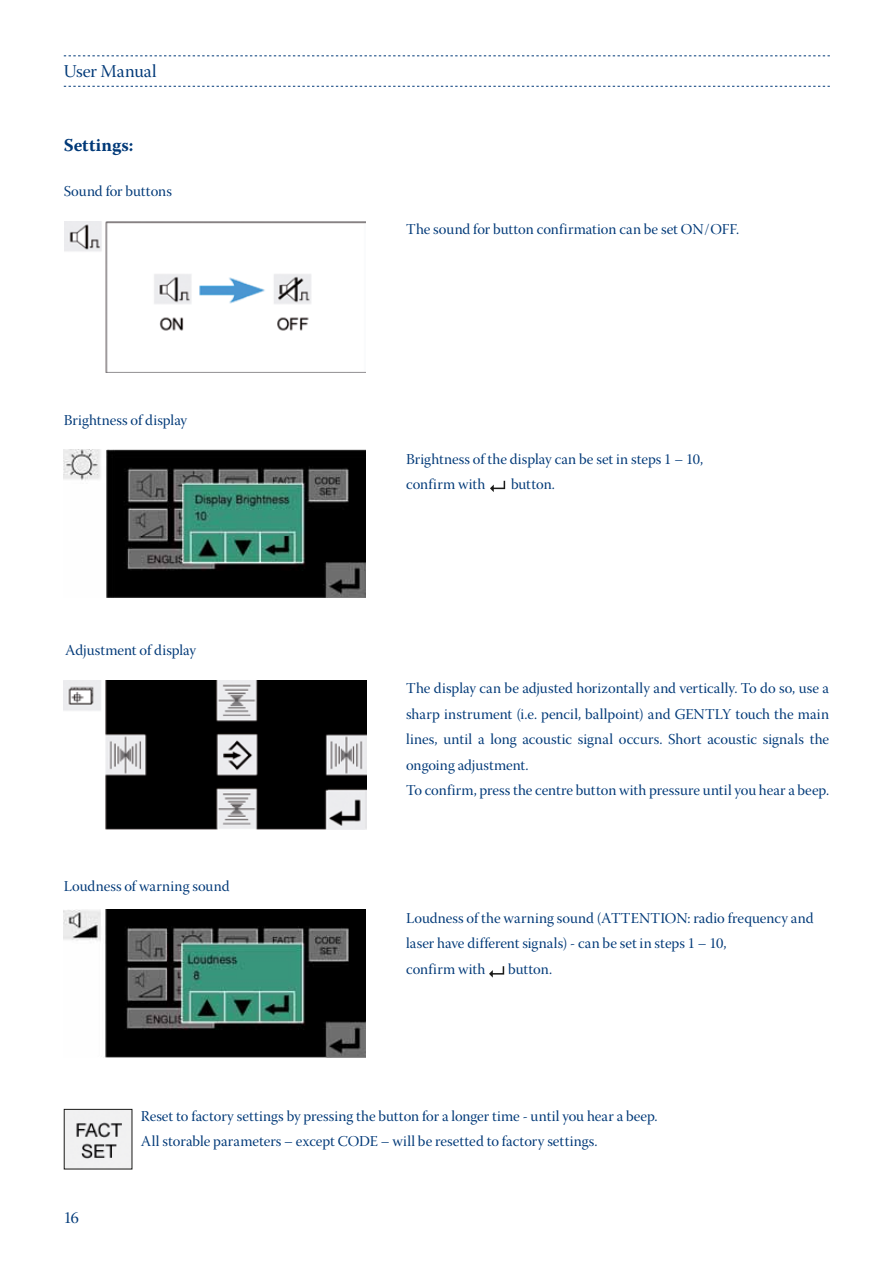
<style>
.page{position:relative;width:893px;height:1263px;background:#fff}
.page>*{position:absolute;margin:0;border:0;box-sizing:border-box;transform-origin:0 0}
.t1{font:18px "Warnock Pro Subh";letter-spacing:-.005em;color:#003978}
.t2{font:700 18px "Warnock Pro";letter-spacing:.01em;color:#003978}
.t3{font:16.5px "Warnock Pro Subh";color:#003978}
.t4{font:15px/25.5px "Warnock Pro Subh";color:#003978}
</style>
<div class="page">
<svg style="left:64px;top:56px;width:766px;height:1px"></svg>
<svg style="left:64px;top:86px;width:766px;height:1px"></svg>
<img style="left:65px;top:222px;width:301px;height:151px">
<img style="left:64px;top:449px;width:302px;height:148px">
<img style="left:64px;top:909px;width:301px;height:148px">
<img style="left:64px;top:680px;width:302px;height:149px">
<img style="left:66px;top:1111px;width:64px;height:56px">
<svg style="left:490px;top:481px;width:15px;height:11px"></svg>
<svg style="left:489px;top:966px;width:15px;height:12px"></svg>
<p class="t1" style="left:64px;top:61px;width:94px">User Manual</p>
<p class="t2" style="left:64px;top:134px;width:71px">Settings:</p>
<p class="t4" style="left:64px;top:180px;width:110px">Sound for buttons</p>
<p class="t4" style="left:64px;top:409px;width:125px">Brightness of display</p>
<p class="t4" style="left:65px;top:639px;width:132px">Adjustment of display</p>
<p class="t4" style="left:64px;top:875px;width:167px">Loudness of warning sound</p>
<p class="t4" style="left:406px;top:218px;width:335px">The sound for button confirmation can be set ON/OFF.</p>
<p class="t4" style="left:406px;top:448px;width:299px">Brightness of the display can be set in steps 1 – 10, confirm with</p>
<p class="t4" style="left:511px;top:473px;width:45px">button.</p>
<p class="t4" style="left:406px;top:677px;width:425px">The display can be adjusted horizontally and vertically. To do so, use a sharp instrument (i.e. pencil, ballpoint) and GENTLY touch the main lines, until a long acoustic signal occurs. Short acoustic signals the ongoing adjustment.<br>To confirm, press the centre button with pressure until you hear a beep.</p>
<p class="t4" style="left:406px;top:907px;width:409px">Loudness of the warning sound (ATTENTION: radio frequency and laser have different signals) - can be set in steps 1 – 10,<br>confirm with</p>
<p class="t4" style="left:508px;top:958px;width:45px">button.</p>
<p class="t3" style="left:64px;top:1208px;width:17px">16</p>
<p class="t4" style="left:141px;top:1105px;width:518px">Reset to factory settings by pressing the button for a longer time - until you hear a beep.<br>All storable parameters – except CODE – will be resetted to factory settings.</p>
</div>
